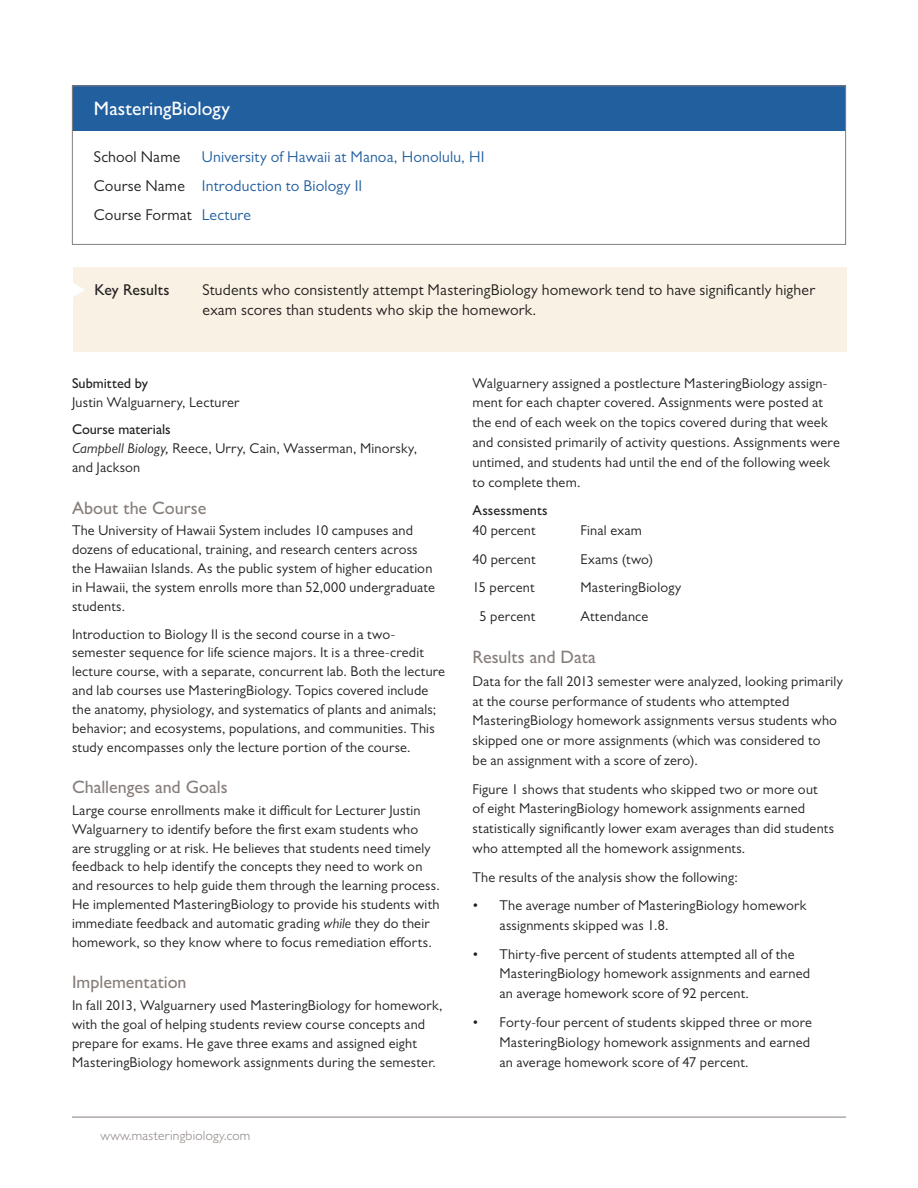
<style>
.page{position:relative;width:918px;height:1188px;background:#fff}
.page>*{position:absolute;margin:0;border:0;box-sizing:border-box;transform-origin:0 0}
.course_info__boxed{font:500 19.5px "Gill Sans MT Pro";letter-spacing:.005em;color:#fff}
.subhead_1{font:500 18px "Gill Sans MT Pro";color:#877e7a}
.course_info__boxed-2{font:15.75px/19.5px "Gill Sans MT Pro";letter-spacing:.01em;color:#231f20}
.course_info__boxed-3{font:15.75px "Gill Sans MT Pro";letter-spacing:.01em;color:#225f9f}
.course_info__boxed-4{font:500 15.75px "Gill Sans MT Pro";color:#231f20}
.text{font:14.25px/18.9px "Gill Sans MT Pro";letter-spacing:.015em;color:#231f20}
.bullet_list__new{font:14.25px/19.8px "Gill Sans MT Pro";letter-spacing:.015em;color:#231f20}
.tabbed_list{font:14.25px "Gill Sans MT Pro";letter-spacing:.015em;color:#231f20}
.subhead_2{font:500 14.25px "Gill Sans MT Pro";letter-spacing:.01em;color:#231f20}
.footer_left{font:300 13.5px "Gill Sans MT Pro";letter-spacing:.02em;color:#877e7a}
.s1{color:#231f20}
.s2{color:#225f9f}
.s3{font-weight:500}
.s4{font-style:italic}
</style>
<div class="page">
<div style="left:72px;top:86px;width:774px;height:45px;background:#225f9f"></div>
<div style="left:72px;top:86px;width:774px;height:159px;border:1px solid #877e7a"></div>
<hr style="left:72px;top:1117px;width:774px;height:1px;background:#877e7a">
<div style="left:73px;top:268px;width:774px;height:84px;background:#f9f2e4"></div>
<p class="course_info__boxed" style="left:94px;top:97px;width:138px">MasteringBiology</p>
<p class="course_info__boxed-2" style="left:94px;top:146px;width:88px">School Name</p>
<p class="course_info__boxed-3" style="left:202px;top:147px;width:284px">University of Hawaii at Manoa, Honolulu, HI</p>
<p class="course_info__boxed-3" style="left:94px;top:176px;width:270px"><span class="s1">Course Name</span> Introduction to Biology II</p>
<p class="course_info__boxed-2" style="left:94px;top:205px;width:159px">Course Format <span class="s2">Lecture</span></p>
<p class="course_info__boxed-4" style="left:95px;top:281px;width:77px">Key Results</p>
<p class="course_info__boxed-2" style="left:203px;top:280px;width:614px">Students who consistently attempt MasteringBiology homework tend to have significantly higher exam scores than students who skip the homework.</p>
<p class="subhead_2" style="left:72px;top:374px;width:77px">Submitted by</p>
<p class="text" style="left:72px;top:392px;width:169px">Justin Walguarnery, Lecturer</p>
<p class="text" style="left:72px;top:420px;width:347px"><span class="s3">Course materials<br></span><span class="s4">Campbell Biology,</span> Reece, Urry, Cain, Wasserman, Minorsky, and Jackson</p>
<p class="subhead_1" style="left:72px;top:497px;width:136px">About the Course</p>
<p class="text" style="left:72px;top:521px;width:365px">The University of Hawaii System includes 10 campuses and dozens of educational, training, and research centers across the Hawaiian Islands. As the public system of higher education in Hawaii, the system enrolls more than 52,000 undergraduate students.</p>
<p class="text" style="left:72px;top:624px;width:375px">Introduction to Biology II is the second course in a two&shy;semester sequence for life science majors. It is a three-credit lecture course, with a separate, concurrent lab. Both the lecture and lab courses use MasteringBiology. Topics covered include the anatomy, physiology, and systematics of plants and animals; behavior; and ecosystems, populations, and communities. This study encompasses only the lecture portion of the course.</p>
<p class="subhead_1" style="left:72px;top:776px;width:157px">Challenges and Goals</p>
<p class="text" style="left:72px;top:800px;width:369px">Large course enrollments make it difficult for Lecturer Justin Walguarnery to identify before the first exam students who are struggling or at risk. He believes that students need timely feedback to help identify the concepts they need to work on and resources to help guide them through the learning process.<br>He implemented MasteringBiology to provide his students with immediate feedback and automatic grading <span class="s4">while</span> they do their homework, so they know where to focus remediation efforts.</p>
<p class="subhead_1" style="left:72px;top:972px;width:116px">Implementation</p>
<p class="text" style="left:72px;top:995px;width:372px">In fall 2013, Walguarnery used MasteringBiology for homework, with the goal of helping students review course concepts and prepare for exams. He gave three exams and assigned eight MasteringBiology homework assignments during the semester.</p>
<p class="footer_left" style="left:72px;top:1127px;width:180px">8 • www.masteringbiology.com</p>
<p class="text" style="left:472px;top:373px;width:369px;line-height:19.8px">Walguarnery assigned a postlecture MasteringBiology assign&shy;ment for each chapter covered. Assignments were posted at the end of each week on the topics covered during that week and consisted primarily of activity questions. Assignments were untimed, and students had until the end of the following week to complete them.</p>
<p class="subhead_2" style="left:472px;top:502px;width:77px">Assessments</p>
<p class="tabbed_list" style="left:472px;top:522px;width:65px">40 percent</p>
<p class="tabbed_list" style="left:581px;top:522px;width:63px">Final exam</p>
<p class="tabbed_list" style="left:472px;top:550px;width:65px">40 percent</p>
<p class="tabbed_list" style="left:581px;top:550px;width:74px">Exams (two)</p>
<p class="tabbed_list" style="left:472px;top:579px;width:63px">15 percent</p>
<p class="tabbed_list" style="left:581px;top:579px;width:102px">MasteringBiology</p>
<p class="tabbed_list" style="left:480px;top:608px;width:57px">5 percent</p>
<p class="tabbed_list" style="left:581px;top:608px;width:69px">Attendance</p>
<p class="subhead_1" style="left:472px;top:647px;width:125px">Results and Data</p>
<p class="text" style="left:472px;top:671px;width:372px;line-height:19.8px">Data for the fall 2013 semester were analyzed, looking primarily at the course performance of students who attempted MasteringBiology homework assignments versus students who skipped one or more assignments (which was considered to<br>be an assignment with a score of zero).</p>
<p class="text" style="left:472px;top:779px;width:363px;line-height:19.8px">Figure 1 shows that students who skipped two or more out<br>of eight MasteringBiology homework assignments earned statistically significantly lower exam averages than did students who attempted all the homework assignments.</p>
<p class="text" style="left:472px;top:867px;width:267px">The results of the analysis show the following:</p>
<p class="bullet_list__new" style="left:500px;top:895px;width:308px;text-indent:-27px">• The average number of MasteringBiology homework assignments skipped was 1.8.</p>
<p class="bullet_list__new" style="left:500px;top:944px;width:312px;text-indent:-27px">• Thirty-five percent of students attempted all of the<br>MasteringBiology homework assignments and earned an average homework score of 92 percent.</p>
<p class="bullet_list__new" style="left:500px;top:1012px;width:314px;text-indent:-27px">• Forty-four percent of students skipped three or more<br>MasteringBiology homework assignments and earned an average homework score of 47 percent.</p>
</div>
